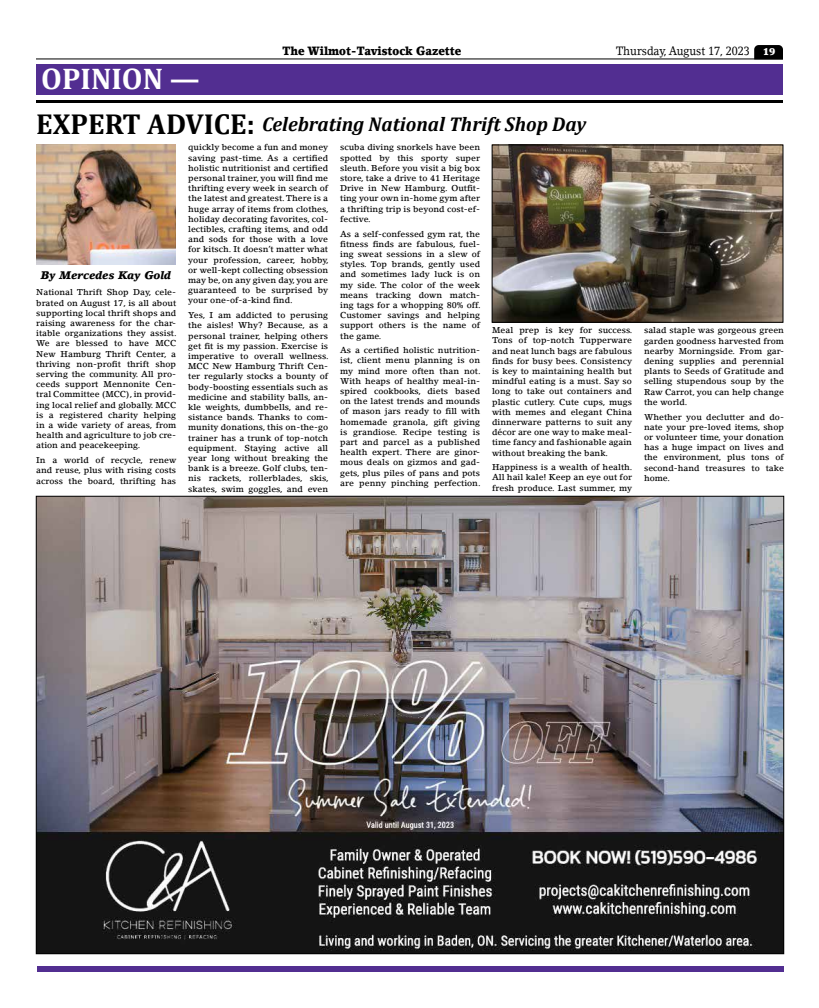
<style>
.page{position:relative;width:819px;height:1008px;background:#fff}
.page>*{position:absolute;margin:0;border:0;box-sizing:border-box;transform-origin:0 0}
.t1{font:700 30px "Cambria";color:#fff}
.t2{font:italic 700 20px "Cambria";color:#000}
.t3{font:900 12px "Lino Letter Std";color:#000;scale:.9 1}
.t4{font:12px "Lino Letter Std";color:#000;scale:.9 1}
.t5{font:italic 900 11px "Lino Letter Std";color:#000}
.t6{font:500 8.5px/10.2px "Lino Letter Std";color:#000;text-align:justify}
.s1{font-weight:900;font-size:10px;color:#fff}
.s2{font-style:normal;font-size:29px}
</style>
<div class="page">
<hr style="left:36px;top:58px;width:747px;height:1px;background:#000">
<svg style="left:754px;top:45px;width:29px;height:14px"></svg>
<div style="left:37px;top:966px;width:747px;height:6px;background:#522e91"></div>
<img style="left:37px;top:145px;width:139px;height:120px">
<img style="left:38px;top:498px;width:744px;height:454px">
<div style="left:36px;top:64px;width:747px;height:31px;background:#522e91"></div>
<hr style="left:36px;top:100px;width:747px;height:3px;background:#000">
<img style="left:494px;top:147px;width:287px;height:174px">
<div style="left:492px;top:145px;width:291px;height:178px;border:1px solid #000"></div>
<h1 class="t1" style="left:41px;top:58px;width:160px">OPINION —</h1>
<h3 class="t3" style="left:282px;top:43px;width:201px">The Wilmot-Tavistock Gazette</h3>
<h3 class="t4" style="left:616px;top:43px;width:179px">Thursday, August 17, 2023 <span class="s1">19</span></h3>
<h2 class="t2" style="left:36px;top:110px;width:552px"><span class="s2">EXPERT ADVICE:</span> Celebrating National Thrift Shop Day</h2>
<p class="t5" style="left:41px;top:269px;width:132px">By Mercedes Kay Gold</p>
<p class="t6" style="left:36px;top:287px;width:142px">National Thrift Shop Day, cele&shy;brated on August 17, is all about supporting local thrift shops and raising awareness for the char&shy;itable organizations they assist.<br>We are blessed to have MCC New Hamburg Thrift Center, a thriving non-profit thrift shop serving the community. All pro&shy;ceeds support Mennonite Cen&shy;tral Committee (MCC), in provid&shy;ing local relief and globally. MCC is a registered charity helping in a wide variety of areas, from health and agriculture to job cre&shy;ation and peacekeeping.</p>
<p class="t6" style="left:36px;top:455px;width:141px">In a world of recycle, renew and reuse, plus with rising costs across the board, thrifting has</p>
<p class="t6" style="left:188px;top:142px;width:142px">quickly become a fun and money saving past-time. As a certified holistic nutritionist and certified personal trainer, you will find me thrifting every week in search of the latest and greatest. There is a huge array of items from clothes, holiday decorating favorites, col&shy;lectibles, crafting items, and odd and sods for those with a love for kitsch. It doesn’t matter what your profession, career, hobby, or well-kept collecting obsession may be, on any given day, you are guaranteed to be surprised by your one-of-a-kind find.</p>
<p class="t6" style="left:188px;top:310px;width:142px">Yes, I am addicted to perusing the aisles! Why? Because, as a personal trainer, helping others get fit is my passion. Exercise is imperative to overall wellness.<br>MCC New Hamburg Thrift Cen&shy;ter regularly stocks a bounty of body-boosting essentials such as medicine and stability balls, an&shy;kle weights, dumbbells, and re&shy;sistance bands. Thanks to com&shy;munity donations, this on-the-go trainer has a trunk of top-notch equipment. Staying active all year long without breaking the bank is a breeze. Golf clubs, ten&shy;nis rackets, rollerblades, skis, skates, swim goggles, and even</p>
<p class="t6" style="left:340px;top:142px;width:141px">scuba diving snorkels have been spotted by this sporty super sleuth. Before you visit a big box store, take a drive to 41 Heritage Drive in New Hamburg. Outfit&shy;ting your own in-home gym after a thrifting trip is beyond cost-ef&shy;fective.</p>
<p class="t6" style="left:340px;top:228px;width:142px">As a self-confessed gym rat, the fitness finds are fabulous, fuel&shy;ing sweat sessions in a slew of styles. Top brands, gently used and sometimes lady luck is on my side. The color of the week means tracking down match&shy;ing tags for a whopping 80% off.<br>Customer savings and helping support others is the name of the game.</p>
<p class="t6" style="left:340px;top:345px;width:142px">As a certified holistic nutrition&shy;ist, client menu planning is on my mind more often than not.<br>With heaps of healthy meal-in&shy;spired cookbooks, diets based on the latest trends and mounds of mason jars ready to fill with homemade granola, gift giving is grandiose. Recipe testing is part and parcel as a published health expert. There are ginor&shy;mous deals on gizmos and gad&shy;gets, plus piles of pans and pots are penny pinching perfection.</p>
<p class="t6" style="left:492px;top:325px;width:142px">Meal prep is key for success.<br>Tons of top-notch Tupperware and neat lunch bags are fabulous finds for busy bees. Consistency is key to maintaining health but mindful eating is a must. Say so long to take out containers and plastic cutlery. Cute cups, mugs with memes and elegant China dinnerware patterns to suit any décor are one way to make meal&shy;time fancy and fashionable again without breaking the bank.</p>
<p class="t6" style="left:492px;top:462px;width:142px">Happiness is a wealth of health.<br>All hail kale! Keep an eye out for fresh produce. Last summer, my</p>
<p class="t6" style="left:644px;top:325px;width:141px">salad staple was gorgeous green garden goodness harvested from nearby Morningside. From gar&shy;dening supplies and perennial plants to Seeds of Gratitude and selling stupendous soup by the Raw Carrot, you can help change the world.</p>
<p class="t6" style="left:644px;top:411px;width:141px">Whether you declutter and do&shy;nate your pre-loved items, shop or volunteer time, your donation has a huge impact on lives and the environment, plus tons of second-hand treasures to take home.</p>
</div>
